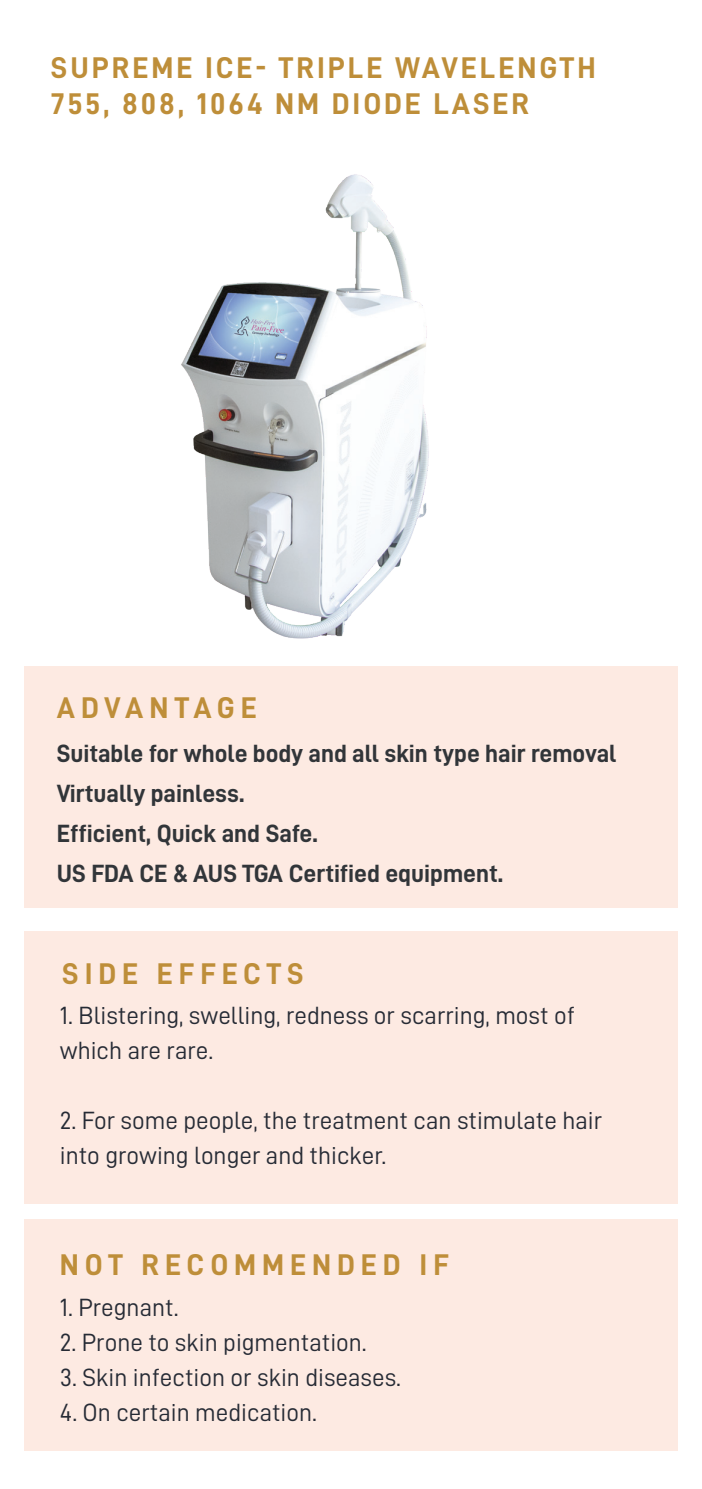
<style>
.page{position:relative;width:702px;height:1489px;background:#fff}
.page>*{position:absolute;margin:0;border:0;box-sizing:border-box;transform-origin:0 0}
.t1{font:30px/36px "D DIN Bold";letter-spacing:.1em;color:#be8e39}
.t2{font:30px "D DIN Bold";letter-spacing:.2em;color:#be8e39}
.t3{font:30px "D DIN Bold";letter-spacing:.19em;color:#be8e39}
.t4{font:30px "D DIN Bold";letter-spacing:.18em;color:#be8e39}
.t5{font:25px/35px "D DIN";color:#262b35}
.t6{font:25px/40px "D DIN Bold";color:#313539}
</style>
<div class="page">
<div style="left:24px;top:931px;width:653px;height:272px;background:#fdeae2"></div>
<div style="left:24px;top:1218px;width:653px;height:232px;background:#fdeae2"></div>
<div style="left:24px;top:666px;width:653px;height:241px;background:#fdeae2"></div>
<img style="left:181px;top:174px;width:248px;height:465px">
<p class="t1" style="left:51px;top:49px;width:546px">SUPREME ICE- TRIPLE WAVELENGTH<br>755, 808, 1064 NM DIODE LASER</p>
<p class="t4" style="left:57px;top:691px;width:201px">ADVANTAGE</p>
<p class="t6" style="left:57px;top:733px;width:561px">Suitable for whole body and all skin type hair removal Virtually painless.<br>Efficient, Quick and Safe.<br>US FDA CE &amp; AUS TGA Certified equipment.</p>
<p class="t3" style="left:62px;top:956px;width:243px">SIDE EFFECTS</p>
<p class="t5" style="left:60px;top:997px;width:516px">1. Blistering, swelling, redness or scarring, most of which are rare.</p>
<p class="t5" style="left:60px;top:1102px;width:544px">2. For some people, the treatment can stimulate hair into growing longer and thicker.</p>
<p class="t2" style="left:60px;top:1247px;width:391px">NOT RECOMMENDED IF</p>
<p class="t5" style="left:60px;top:1289px;width:120px">1. Pregnant.</p>
<p class="t5" style="left:60px;top:1324px;width:308px">2. Prone to skin pigmentation.</p>
<p class="t5" style="left:60px;top:1359px;width:343px">3. Skin infection or skin diseases.</p>
<p class="t5" style="left:60px;top:1394px;width:259px">4. On certain medication.</p>
</div>
